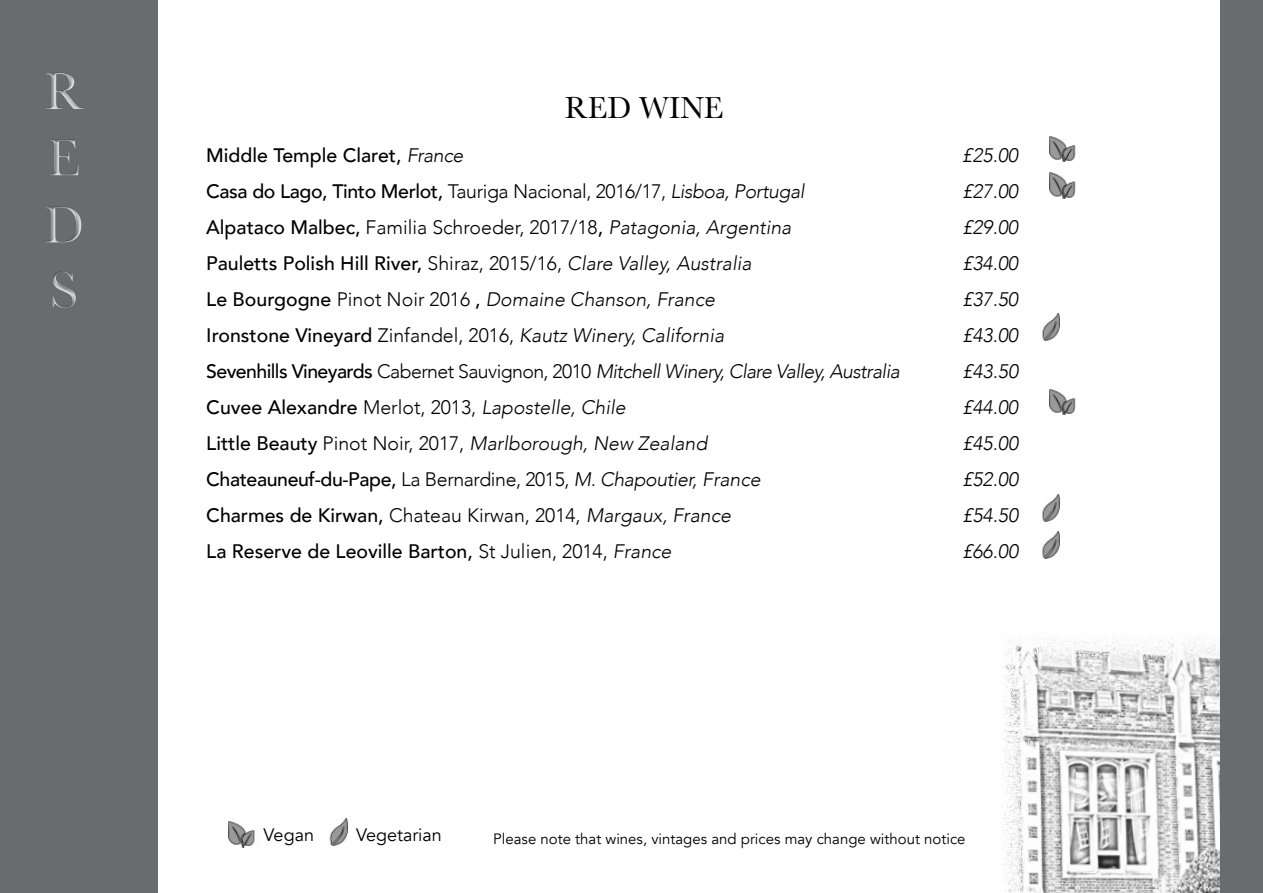
<style>
.page{position:relative;width:1263px;height:893px;background:#fff}
.page>*{position:absolute;margin:0;border:0;box-sizing:border-box;transform-origin:0 0}
.t1{font:54px/66.2px "Baskerville";color:#cccecf;text-align:justify}
.t2{font:31.5px "Baskerville";color:#000}
.t3{font:italic 300 19.5px "Avenir";color:#000}
.t4{font:500 19.5px "Avenir";color:#000}
.t5{font:300 19.5px "Avenir";color:#000}
.t6{font:italic 300 19.5px "Avenir";letter-spacing:-.03em;color:#000}
.t7{font:300 19.5px "Avenir";letter-spacing:-.02em;color:#000}
.t8{font:500 19.5px "Avenir";letter-spacing:-.02em;color:#000}
.t9{font:18px "Avenir";color:#000}
.t10{font:15px "Avenir";color:#000}
.s1{font-weight:300;font-style:italic}
.s2{font-weight:500}
.s3{font-style:italic}
.s4{font-weight:300}
.s5{font-weight:500;font-style:normal}
.s6{font-style:normal}
</style>
<div class="page">
<div style="left:0;top:0;width:158px;height:893px;background:#686c6e"></div>
<img style="left:1042px;top:531px;width:18px;height:27px">
<img style="left:1049px;top:172px;width:27px;height:27px">
<img style="left:1042px;top:494px;width:18px;height:27px">
<img style="left:1049px;top:136px;width:27px;height:26px">
<img style="left:228px;top:821px;width:27px;height:26px">
<img style="left:329px;top:819px;width:18px;height:26px">
<img style="left:1002px;top:637px;width:218px;height:256px">
<div style="left:1220px;top:0;width:43px;height:893px;background:#686c6e"></div>
<div style="left:41px;top:69px;width:46px;height:240px;background:#000;opacity:.75"></div>
<img style="left:1042px;top:314px;width:18px;height:27px">
<img style="left:1049px;top:389px;width:27px;height:26px">
<h1 class="t1" style="left:43px;top:59px;width:43px">R E D S</h1>
<h2 class="t2" style="left:565px;top:87px;width:160px">RED WINE</h2>
<p class="t4" style="left:206px;top:138px;width:258px">Middle Temple Claret, <span class="s1">France</span></p>
<p class="t3" style="left:962px;top:144px;width:57px">£25.00</p>
<p class="t7" style="left:206px;top:180px;width:600px"><span class="s2">Casa do Lago, Tinto Merlot,</span> Tauriga Nacional, 2016/17, <span class="s3">Lisboa, Portugal</span></p>
<p class="t3" style="left:962px;top:180px;width:57px">£27.00</p>
<p class="t5" style="left:206px;top:216px;width:587px"><span class="s2">Alpataco Malbec,</span> Familia Schroeder, 2017/18<span class="s2">,</span> <span class="s3">Patagonia, Argentina</span></p>
<p class="t3" style="left:962px;top:216px;width:57px">£29.00</p>
<p class="t4" style="left:206px;top:246px;width:547px">Pauletts Polish Hill River, <span class="s4">Shiraz, 2015/16,</span> <span class="s1">Clare Valley, Australia</span></p>
<p class="t3" style="left:962px;top:252px;width:57px">£34.00</p>
<p class="t3" style="left:206px;top:288px;width:510px"><span class="s5">Le Bourgogne</span> <span class="s6">Pinot Noir 2016</span> <span class="s5">,</span> Domaine Chanson, France</p>
<p class="t3" style="left:962px;top:288px;width:57px">£37.50</p>
<p class="t3" style="left:206px;top:324px;width:519px"><span class="s5">Ironstone Vineyard</span> <span class="s6">Zinfandel, 2016,</span> Kautz Winery, California</p>
<p class="t3" style="left:962px;top:324px;width:57px">£43.00</p>
<p class="t6" style="left:206px;top:360px;width:695px"><span class="s5">Sevenhills Vineyards</span> <span class="s6">Cabernet Sauvignon, 2010</span> Mitchell Winery, Clare Valley, Australia</p>
<p class="t3" style="left:962px;top:360px;width:57px">£43.50</p>
<p class="t3" style="left:206px;top:396px;width:421px"><span class="s5">Cuvee Alexandre</span> <span class="s6">Merlot, 2013,</span> Lapostelle, Chile</p>
<p class="t3" style="left:962px;top:396px;width:57px">£44.00</p>
<p class="t3" style="left:206px;top:432px;width:502px"><span class="s5">Little Beauty</span> <span class="s6">Pinot Noir, 2017,</span> Marlborough, New Zealand</p>
<p class="t3" style="left:962px;top:432px;width:57px">£45.00</p>
<p class="t8" style="left:206px;top:462px;width:556px">Chateauneuf-du-Pape, <span class="s4">La Bernardine, 2015,</span> <span class="s1">M. Chapoutier, France</span></p>
<p class="t3" style="left:962px;top:468px;width:57px">£52.00</p>
<p class="t5" style="left:206px;top:504px;width:526px"><span class="s2">Charmes de Kirwan,</span> Chateau Kirwan, 2014, <span class="s3">Margaux, France</span></p>
<p class="t3" style="left:962px;top:504px;width:57px">£54.50</p>
<p class="t4" style="left:206px;top:534px;width:467px">La Reserve de Leoville Barton, <span class="s4">St Julien, 2014,</span> <span class="s1">France</span></p>
<p class="t3" style="left:962px;top:540px;width:57px">£66.00</p>
<p class="t9" style="left:264px;top:824px;width:52px">Vegan</p>
<p class="t9" style="left:356px;top:824px;width:87px">Vegetarian</p>
<p class="t10" style="left:493px;top:830px;width:474px">Please note that wines, vintages and prices may change without notice</p>
</div>
